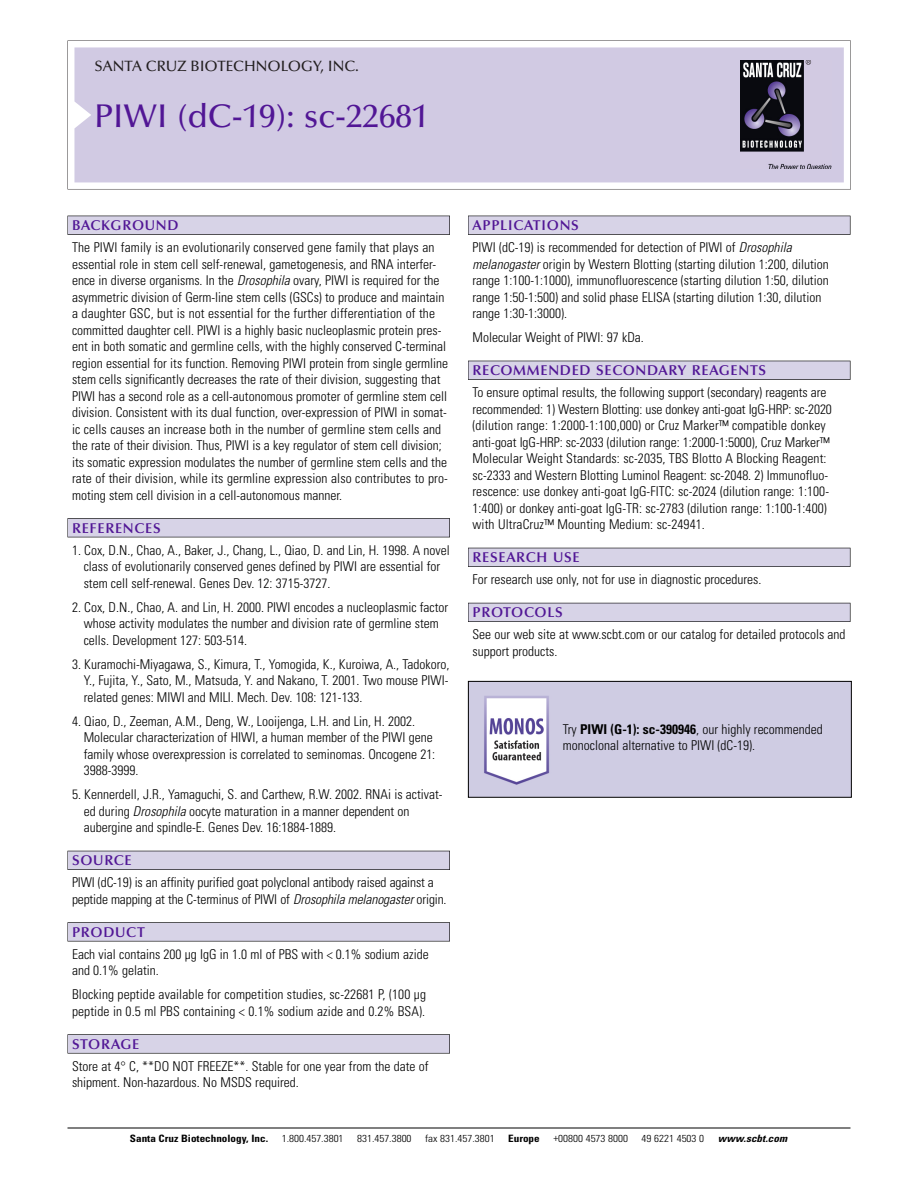
<style>
.page{position:relative;width:918px;height:1188px;background:#fff}
.page>*{position:absolute;margin:0;border:0;box-sizing:border-box;transform-origin:0 0}
.t1{font:500 33px "Optima";color:#511695}
.t2{font:500 15px "Optima";color:#231f20}
.t3{font:600 14.25px "Optima";letter-spacing:.05em;color:#511695}
.t4{font:300 condensed 13.5px/16.5px "Univers";color:#000}
.t5{font:300 condensed 10.2px "Univers";color:#000;scale:1.1 1}
.t6{font:700 condensed 10.2px "Univers";color:#000;scale:1.1 1}
.t7{font:italic 700 condensed 10.2px "Univers";letter-spacing:.005em;color:#000;scale:1.1 1}
.s1{font-style:italic}
.s2{font-weight:700}
</style>
<div class="page">
<svg style="left:68px;top:40px;width:783px;height:149px"></svg>
<div style="left:74px;top:47px;width:770px;height:135px;background:#d1cae3"></div>
<img style="left:741px;top:60px;width:90px;height:108px">
<div style="left:68px;top:216px;width:382px;height:19px;background:#525155"></div>
<div style="left:68px;top:216px;width:381px;height:18px;background:#d7d3e7"></div>
<div style="left:68px;top:518px;width:382px;height:19px;background:#525155"></div>
<div style="left:68px;top:519px;width:381px;height:18px;background:#d7d3e7"></div>
<div style="left:68px;top:851px;width:382px;height:19px;background:#525158"></div>
<div style="left:68px;top:851px;width:381px;height:18px;background:#d7d3e7"></div>
<div style="left:68px;top:922px;width:382px;height:19px;background:#575759"></div>
<div style="left:68px;top:923px;width:381px;height:18px;background:#d7d3e7"></div>
<svg style="left:68px;top:1034px;width:382px;height:20px"></svg>
<div style="left:68px;top:1035px;width:381px;height:18px;background:#d7d3e7"></div>
<div style="left:468px;top:216px;width:382px;height:19px;background:#525155"></div>
<div style="left:468px;top:216px;width:382px;height:18px;background:#d7d3e7"></div>
<div style="left:468px;top:361px;width:382px;height:19px;background:#515055"></div>
<div style="left:468px;top:361px;width:382px;height:18px;background:#d7d3e7"></div>
<div style="left:468px;top:548px;width:382px;height:19px;background:#525158"></div>
<div style="left:468px;top:548px;width:382px;height:18px;background:#d7d3e7"></div>
<div style="left:468px;top:603px;width:382px;height:19px;background:#54535a"></div>
<div style="left:468px;top:603px;width:382px;height:18px;background:#d7d3e7"></div>
<hr style="left:68px;top:1128px;width:782px;height:1px;background:#000">
<img style="left:470px;top:683px;width:380px;height:113px">
<div style="left:468px;top:681px;width:384px;height:117px;border:1px solid #000"></div>
<p class="t2" style="left:94px;top:61px;width:266px">SANTA CRUZ BIOTECHNOLOGY, INC.</p>
<h1 class="t1" style="left:94px;top:103px;width:336px">PIWI (dC-19): sc-22681</h1>
<p class="t3" style="left:72px;top:219px;width:108px">BACKGROUND</p>
<p class="t4" style="left:72px;top:240px;width:378px">The PIWI family is an evolutionarily conserved gene family that plays an essential role in stem cell self-renewal, gametogenesis, and RNA interfer&shy;ence in diverse organisms. In the <span class="s1">Drosophila</span> ovary, PIWI is required for the asymmetric division of Germ-line stem cells (GSCs) to produce and maintain a daughter GSC, but is not essential for the further differentiation of the committed daughter cell. PIWI is a highly basic nucleoplasmic protein pres&shy;ent in both somatic and germline cells, with the highly conserved C-terminal region essential for its function. Removing PIWI protein from single germline stem cells significantly decreases the rate of their division, suggesting that PIWI has a second role as a cell-autonomous promoter of germline stem cell division. Consistent with its dual function, over-expression of PIWI in somat&shy;ic cells causes an increase both in the number of germline stem cells and the rate of their division. Thus, PIWI is a key regulator of stem cell division; its somatic expression modulates the number of germline stem cells and the rate of their division, while its germline expression also contributes to pro&shy;moting stem cell division in a cell-autonomous manner.</p>
<p class="t3" style="left:72px;top:522px;width:90px">REFERENCES</p>
<p class="t4" style="left:84px;top:543px;width:368px;text-indent:-12px">1. Cox, D.N., Chao, A., Baker, J., Chang, L., Qiao, D. and Lin, H. 1998. A novel class of evolutionarily conserved genes defined by PIWI are essential for stem cell self-renewal. Genes Dev. 12: 3715-3727.</p>
<p class="t4" style="left:84px;top:600px;width:366px;text-indent:-12px">2. Cox, D.N., Chao, A. and Lin, H. 2000. PIWI encodes a nucleoplasmic factor whose activity modulates the number and division rate of germline stem cells. Development 127: 503-514.</p>
<p class="t4" style="left:84px;top:657px;width:367px;text-align:justify;text-indent:-12px">3. Kuramochi-Miyagawa, S., Kimura, T., Yomogida, K., Kuroiwa, A., Tadokoro, Y., Fujita, Y., Sato, M., Matsuda, Y. and Nakano, T. 2001. Two mouse PIWI&shy;related genes: MIWI and MILI. Mech. Dev. 108: 121-133.</p>
<p class="t4" style="left:84px;top:714px;width:353px;text-indent:-12px">4. Qiao, D., Zeeman, A.M., Deng, W., Looijenga, L.H. and Lin, H. 2002.<br>Molecular characterization of HIWI, a human member of the PIWI gene family whose overexpression is correlated to seminomas. Oncogene 21:<br>3988-3999.</p>
<p class="t4" style="left:84px;top:787px;width:360px;text-indent:-12px">5. Kennerdell, J.R., Yamaguchi, S. and Carthew, R.W. 2002. RNAi is activat&shy;ed during <span class="s1">Drosophila</span> oocyte maturation in a manner dependent on aubergine and spindle-E. Genes Dev. 16:1884-1889.</p>
<p class="t3" style="left:72px;top:855px;width:61px">SOURCE</p>
<p class="t4" style="left:72px;top:875px;width:376px">PIWI (dC-19) is an affinity purified goat polyclonal antibody raised against a peptide mapping at the C-terminus of PIWI of <span class="s1">Drosophila melanogaster</span> origin.</p>
<p class="t3" style="left:72px;top:926px;width:74px">PRODUCT</p>
<p class="t4" style="left:72px;top:947px;width:358px">Each vial contains 200 µg IgG in 1.0 ml of PBS with &lt; 0.1% sodium azide and 0.1% gelatin.</p>
<p class="t4" style="left:72px;top:987px;width:356px">Blocking peptide available for competition studies, sc-22681 P, (100 µg peptide in 0.5 ml PBS containing &lt; 0.1% sodium azide and 0.2% BSA).</p>
<p class="t3" style="left:72px;top:1038px;width:69px">STORAGE</p>
<p class="t4" style="left:72px;top:1059px;width:358px">Store at 4° C, **DO NOT FREEZE**. Stable for one year from the date of shipment. Non-hazardous. No MSDS required.</p>
<p class="t3" style="left:473px;top:219px;width:108px">APPLICATIONS</p>
<p class="t4" style="left:473px;top:240px;width:358px">PIWI (dC-19) is recommended for detection of PIWI of <span class="s1">Drosophila melanogaster</span> origin by Western Blotting (starting dilution 1:200, dilution range 1:100-1:1000), immunofluorescence (starting dilution 1:50, dilution range 1:50-1:500) and solid phase ELISA (starting dilution 1:30, dilution range 1:30-1:3000).</p>
<p class="t4" style="left:473px;top:330px;width:173px">Molecular Weight of PIWI: 97 kDa.</p>
<p class="t3" style="left:473px;top:365px;width:295px">RECOMMENDED SECONDARY REAGENTS</p>
<p class="t4" style="left:473px;top:385px;width:361px">To ensure optimal results, the following support (secondary) reagents are recommended: 1) Western Blotting: use donkey anti-goat IgG-HRP: sc-2020 (dilution range: 1:2000-1:100,000) or Cruz Marker™ compatible donkey anti-goat IgG-HRP: sc-2033 (dilution range: 1:2000-1:5000), Cruz Marker™ Molecular Weight Standards: sc-2035, TBS Blotto A Blocking Reagent: sc-2333 and Western Blotting Luminol Reagent: sc-2048. 2) Immunofluo&shy;rescence: use donkey anti-goat IgG-FITC: sc-2024 (dilution range: 1:100- 1:400) or donkey anti-goat IgG-TR: sc-2783 (dilution range: 1:100-1:400) with UltraCruz™ Mounting Medium: sc-24941.</p>
<p class="t3" style="left:473px;top:552px;width:109px">RESEARCH USE</p>
<p class="t4" style="left:473px;top:572px;width:290px">For research use only, not for use in diagnostic procedures.</p>
<p class="t3" style="left:473px;top:607px;width:92px">PROTOCOLS</p>
<p class="t4" style="left:473px;top:627px;width:375px">See our web site at www.scbt.com or our catalog for detailed protocols and support products.</p>
<p class="t4" style="left:563px;top:722px;width:262px">Try <span class="s2">PIWI (G-1): sc-390946</span>, our highly recommended monoclonal alternative to PIWI (dC-19).</p>
<p class="t6" style="left:130px;top:1135px;width:127px">Santa Cruz Biotechnology, Inc.</p>
<p class="t5" style="left:282px;top:1135px;width:58px">1.800.457.3801</p>
<p class="t5" style="left:357px;top:1135px;width:51px">831.457.3800</p>
<p class="t5" style="left:425px;top:1135px;width:65px">fax 831.457.3801</p>
<p class="t6" style="left:508px;top:1135px;width:30px">Europe</p>
<p class="t5" style="left:553px;top:1135px;width:69px">+00800 4573 8000</p>
<p class="t5" style="left:642px;top:1135px;width:58px">49 6221 4503 0</p>
<p class="t7" style="left:718px;top:1135px;width:64px">www.scbt.com</p>
</div>
